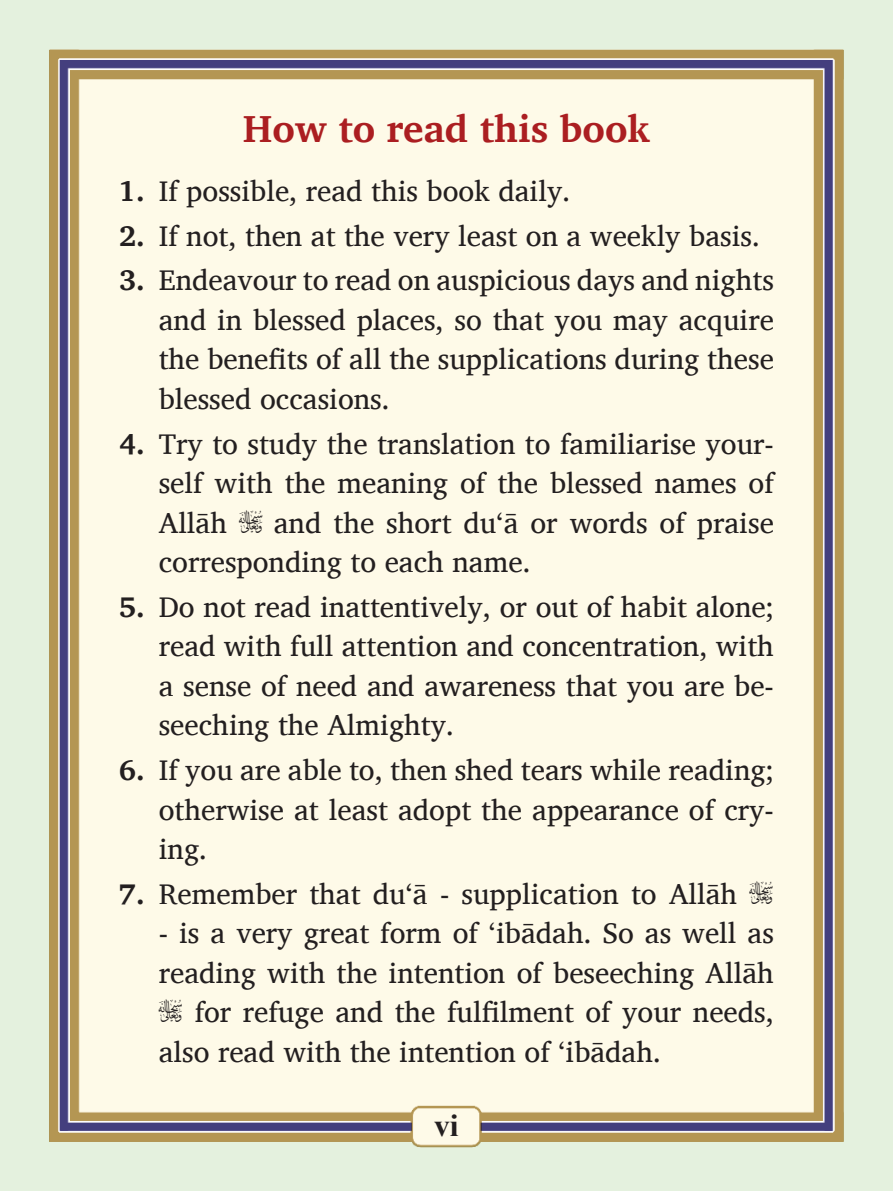
<style>
.page{position:relative;width:893px;height:1191px;background:#fff}
.page>*{position:absolute;margin:0;border:0;box-sizing:border-box;transform-origin:0 0}
.t1{font:700 38.5px "Charis SIL";color:#ab1e21}
.t2{font:700 31.5px "Times New Roman";color:#231f20}
.t3{font:29.05px/39.6px "Charis SIL";color:#231f20;text-align:justify}
.t4{font:700 29.05px "Charis SIL";color:#231f20}
.s1{font-family:"Salutations ZM"}
</style>
<div class="page">
<img style="left:1px;top:0;width:892px;height:1191px">
<img style="left:0;top:0;width:1px;height:1191px">
<p class="t4" style="left:119px;top:174px;width:28px">1.</p>
<h1 class="t1" style="left:243px;top:106px;width:409px">How to read this book</h1>
<p class="t3" style="left:159px;top:171px;width:413px">If possible, read this book daily.</p>
<p class="t4" style="left:119px;top:219px;width:28px">2.</p>
<p class="t3" style="left:159px;top:216px;width:603px">If not, then at the very least on a weekly basis.</p>
<p class="t4" style="left:119px;top:263px;width:28px">3.</p>
<p class="t3" style="left:159px;top:260px;width:617px">Endeavour to read on auspicious days and nights</p>
<p class="t3" style="left:159px;top:300px;width:617px">and in blessed places, so that you may acquire the benefits of all the supplications during these blessed occasions.</p>
<p class="t4" style="left:119px;top:426px;width:28px">4.</p>
<p class="t3" style="left:159px;top:424px;width:617px">Try to study the translation to familiarise your-</p>
<p class="t3" style="left:159px;top:463px;width:617px">self with the meaning of the blessed names of</p>
<p class="t4" style="left:119px;top:590px;width:28px">5.</p>
<p class="t3" style="left:159px;top:503px;width:617px">Allāh <span class="s1">S</span> and the short du ā‘ or words of praise corresponding to each name.</p>
<p class="t3" style="left:159px;top:587px;width:617px">Do not read inattentively, or out of habit alone;</p>
<p class="t3" style="left:159px;top:626px;width:617px">read with full attention and concentration, with</p>
<p class="t3" style="left:159px;top:666px;width:617px">a sense of need and awareness that you are be-</p>
<p class="t3" style="left:159px;top:705px;width:297px">seeching the Almighty.</p>
<p class="t4" style="left:119px;top:753px;width:28px">6.</p>
<p class="t3" style="left:159px;top:750px;width:617px">If you are able to, then shed tears while reading;</p>
<p class="t3" style="left:159px;top:789px;width:617px">otherwise at least adopt the appearance of cry-</p>
<p class="t3" style="left:159px;top:829px;width:50px">ing.</p>
<p class="t4" style="left:119px;top:876px;width:28px">7.</p>
<p class="t3" style="left:159px;top:874px;width:617px">Remember that du -ā‘ supplication to Allāh <span class="s1">S</span></p>
<p class="t3" style="left:159px;top:913px;width:617px">- is a very great form of ‘ibādah. So as well as reading with the intention of beseeching Allāh <span class="s1">S</span> for refuge and the fulfilment of your needs, also read with the intention of ‘ibādah.</p>
<p class="t2" style="left:434px;top:1102px;width:26px">vi</p>
</div>
